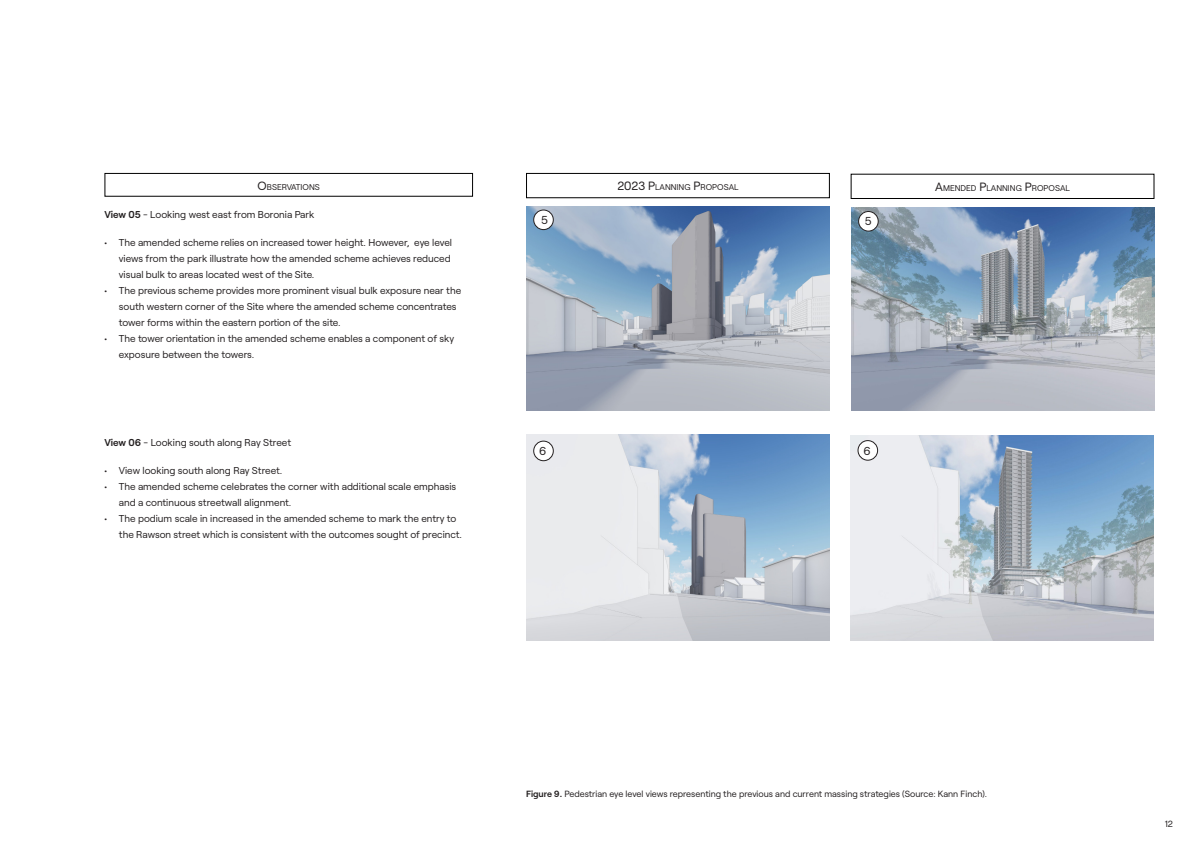
<style>
.page{position:relative;width:1191px;height:842px;background:#fff}
.page>*{position:absolute;margin:0;border:0;box-sizing:border-box;transform-origin:0 0}
.t1{font:11.5px "Roobert";color:#231f20}
.t2{font:10px/16px "Roobert";color:#231f20}
.Page_Number{font:9px "Roobert";color:#231f20}
.Table_Body{font:8.4px "Roobert";color:#231f20}
.s1{font-size:12px}
.s2{font-weight:600}
</style>
<div class="page">
<img style="left:850px;top:435px;width:303px;height:206px">
<div style="left:858px;top:441px;width:19px;height:19px;background:#fff;border-radius:50%"></div>
<div style="left:857px;top:440px;width:21px;height:21px;border:1px solid #231f20;border-radius:50%"></div>
<img style="left:851px;top:207px;width:304px;height:203px">
<div style="left:858px;top:211px;width:20px;height:20px;background:#fff;border-radius:50%"></div>
<div style="left:858px;top:211px;width:20px;height:21px;border:1px solid #231f20;border-radius:50%"></div>
<img style="left:526px;top:207px;width:303px;height:203px">
<div style="left:534px;top:210px;width:19px;height:20px;background:#fff;border-radius:50%"></div>
<div style="left:533px;top:210px;width:21px;height:20px;border:1px solid #231f20;border-radius:50%"></div>
<img style="left:526px;top:434px;width:303px;height:207px">
<div style="left:534px;top:441px;width:19px;height:20px;background:#fff;border-radius:50%"></div>
<div style="left:533px;top:441px;width:21px;height:20px;border:1px solid #231f20;border-radius:50%"></div>
<div style="left:850px;top:174px;width:304px;height:25px;border:1px solid #000"></div>
<div style="left:526px;top:173px;width:304px;height:25px;border:1px solid #000"></div>
<div style="left:104px;top:173px;width:369px;height:24px;border:1px solid #000"></div>
<p class="Table_Body" style="left:258px;top:180px;width:64px"><span class="s1">O</span>BSERVATIONS</p>
<p class="t2" style="left:104px;top:206px;width:211px"><span class="s2">View 05</span> - Looking west east from Boronia Park</p>
<p class="t2" style="left:119px;top:234px;width:335px;text-indent:-14px">• The amended scheme relies on increased tower height. However, eye level views from the park illustrate how the amended scheme achieves reduced visual bulk to areas located west of the Site.</p>
<p class="t2" style="left:119px;top:282px;width:344px;text-indent:-14px">• The previous scheme provides more prominent visual bulk exposure near the south western corner of the Site where the amended scheme concentrates tower forms within the eastern portion of the site.</p>
<p class="t2" style="left:119px;top:330px;width:337px;text-indent:-14px">• The tower orientation in the amended scheme enables a component of sky exposure between the towers.</p>
<p class="t2" style="left:104px;top:434px;width:188px"><span class="s2">View 06</span> - Looking south along Ray Street</p>
<p class="t2" style="left:104px;top:462px;width:179px">• View looking south along Ray Street.</p>
<p class="t2" style="left:119px;top:478px;width:339px;text-indent:-14px">• The amended scheme celebrates the corner with additional scale emphasis and a continuous streetwall alignment.</p>
<p class="t2" style="left:119px;top:510px;width:345px;text-indent:-14px">• The podium scale in increased in the amended scheme to mark the entry to the Rawson street which is consistent with the outcomes sought of precinct.</p>
<p class="Table_Body" style="left:617px;top:181px;width:123px"><span class="s1">2023 P</span>LANNING <span class="s1">P</span>ROPOSAL</p>
<p class="Table_Body" style="left:935px;top:182px;width:136px"><span class="s1">A</span>MENDED <span class="s1">P</span>LANNING <span class="s1">P</span>ROPOSAL</p>
<p class="t1" style="left:541px;top:212px;width:8px">5</p>
<p class="t1" style="left:864px;top:212px;width:8px">5</p>
<p class="t1" style="left:539px;top:443px;width:9px">6</p>
<p class="t1" style="left:863px;top:442px;width:9px">6</p>
<p class="Page_Number" style="left:526px;top:787px;width:462px"><span class="s2">Figure 9.</span> Pedestrian eye level views representing the previous and current massing strategies (Source: Kann Finch).</p>
<p class="Page_Number" style="left:1164px;top:817px;width:10px">12</p>
</div>
